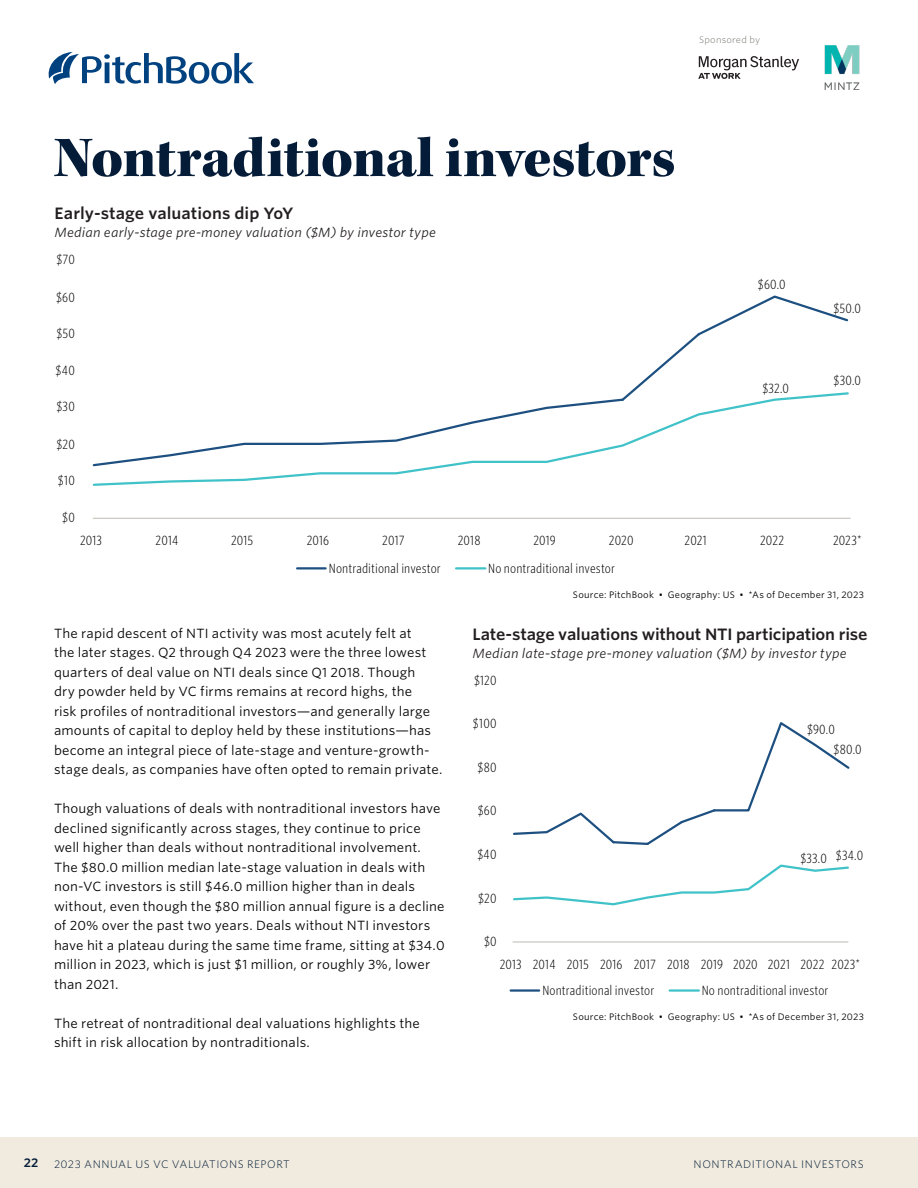
<style>
.page{position:relative;width:918px;height:1188px;background:#fff}
.page>*{position:absolute;margin:0;border:0;box-sizing:border-box;transform-origin:0 0}
.CR_H1{font:58.5px "Kepler Std Black Subh";letter-spacing:-.015em;color:#051c38}
.CR_Chart_title{font:600 15.75px "Whitney S Sm";letter-spacing:-.01em;color:#231f20}
.CR_Body_copy{font:12.75px/19.5px "Whitney S Sm";letter-spacing:.01em;color:#000}
.t1{font:300 12.75px/20.2px "Whitney Cond S Sm";letter-spacing:.005em;color:#000}
.CR_Chart_narrative_title{font:italic 12.75px "Whitney S Sm";letter-spacing:.01em;color:#231f20}
.t2{font:600 12px "Whitney S Sm";color:#051c38}
.CR_Footer_right{font:300 10.5px "Whitney S Sm";letter-spacing:.045em;color:#051c38}
.CR_Source_tag{font:9px "Whitney S Sm";letter-spacing:.025em;color:#000}
.t3{font:300 9px "Whitney S Sm";letter-spacing:.025em;color:#78766f}
</style>
<div class="page">
<div style="left:0;top:1137px;width:918px;height:51px;background:#f0ebde"></div>
<svg style="left:49px;top:52px;width:205px;height:32px"></svg>
<svg style="left:698px;top:56px;width:101px;height:23px"></svg>
<img style="left:824px;top:45px;width:36px;height:45px">
<hr style="left:513px;top:942px;width:335px;height:1px;background:#c0bcb2">
<svg style="left:513px;top:722px;width:337px;height:123px"></svg>
<svg style="left:513px;top:864px;width:336px;height:42px"></svg>
<hr style="left:511px;top:989px;width:28px;height:3px;background:#1d5080">
<hr style="left:670px;top:989px;width:29px;height:3px;background:#40c2c9">
<hr style="left:93px;top:518px;width:758px;height:1px;background:#c0bcb2">
<svg style="left:631px;top:295px;width:218px;height:96px"></svg>
<svg style="left:92px;top:391px;width:757px;height:95px"></svg>
<hr style="left:297px;top:567px;width:29px;height:3px;background:#1d5080">
<hr style="left:456px;top:567px;width:29px;height:3px;background:#40c2c9">
<p class="t3" style="left:699px;top:34px;width:62px">Sponsored by</p>
<p class="CR_H1" style="left:54px;top:124px;width:623px">Nontraditional investors</p>
<p class="CR_Chart_title" style="left:55px;top:202px;width:241px">Early-stage valuations dip YoY</p>
<p class="CR_Chart_narrative_title" style="left:55px;top:223px;width:383px">Median early-stage pre-money valuation ($M) by investor type</p>
<p class="t1" style="left:57px;top:249px;width:20px">$70</p>
<p class="t1" style="left:56px;top:286px;width:20px">$60</p>
<p class="t1" style="left:56px;top:322px;width:20px">$50</p>
<p class="t1" style="left:56px;top:360px;width:21px">$40</p>
<p class="t1" style="left:57px;top:396px;width:20px">$30</p>
<p class="t1" style="left:56px;top:434px;width:20px">$20</p>
<p class="t1" style="left:58px;top:470px;width:18px">$10</p>
<p class="t1" style="left:62px;top:507px;width:14px">$0</p>
<p class="t1" style="left:758px;top:274px;width:29px">$60.0</p>
<p class="t1" style="left:762px;top:377px;width:28px">$32.0</p>
<p class="t1" style="left:834px;top:298px;width:29px">$50.0</p>
<p class="t1" style="left:834px;top:370px;width:29px">$30.0</p>
<p class="t1" style="left:80px;top:530px;width:23px">2013</p>
<p class="t1" style="left:156px;top:530px;width:24px">2014</p>
<p class="t1" style="left:231px;top:530px;width:24px">2015</p>
<p class="t1" style="left:307px;top:530px;width:24px">2016</p>
<p class="t1" style="left:382px;top:530px;width:24px">2017</p>
<p class="t1" style="left:458px;top:530px;width:24px">2018</p>
<p class="t1" style="left:533px;top:530px;width:24px">2019</p>
<p class="t1" style="left:609px;top:530px;width:26px">2020</p>
<p class="t1" style="left:685px;top:530px;width:24px">2021</p>
<p class="t1" style="left:760px;top:530px;width:26px">2022</p>
<p class="t1" style="left:833px;top:530px;width:30px">2023*</p>
<p class="t1" style="left:329px;top:557px;width:113px">Nontraditional investor</p>
<p class="t1" style="left:488px;top:557px;width:128px">No nontraditional investor</p>
<p class="CR_Body_copy" style="left:54px;top:623px;width:390px">The rapid descent of NTI activity was most acutely felt at<br>the later stages. Q2 through Q4 2023 were the three lowest quarters of deal value on NTI deals since Q1 2018. Though<br>dry powder held by VC firms remains at record highs, the<br>risk profiles of nontraditional investors—and generally large amounts of capital to deploy held by these institutions—has become an integral piece of late-stage and venture-growth&shy;stage deals, as companies have often opted to remain private.</p>
<p class="CR_Body_copy" style="left:54px;top:799px;width:392px">Though valuations of deals with nontraditional investors have declined significantly across stages, they continue to price well higher than deals without nontraditional involvement.<br>The $80.0 million median late-stage valuation in deals with non-VC investors is still $46.0 million higher than in deals without, even though the $80 million annual figure is a decline of 20% over the past two years. Deals without NTI investors have hit a plateau during the same time frame, sitting at $34.0 million in 2023, which is just $1 million, or roughly 3%, lower than 2021.</p>
<p class="CR_Body_copy" style="left:54px;top:1013px;width:367px">The retreat of nontraditional deal valuations highlights the shift in risk allocation by nontraditionals.</p>
<p class="CR_Source_tag" style="left:573px;top:588px;width:293px">Source: PitchBook • Geography: US • *As of December 31, 2023</p>
<p class="CR_Chart_title" style="left:472px;top:624px;width:397px">Late-stage valuations without NTI participation rise</p>
<p class="CR_Chart_narrative_title" style="left:472px;top:645px;width:376px">Median late-stage pre-money valuation ($M) by investor type</p>
<p class="t1" style="left:474px;top:669px;width:24px">$120</p>
<p class="t1" style="left:473px;top:713px;width:25px">$100</p>
<p class="t1" style="left:478px;top:757px;width:20px">$80</p>
<p class="t1" style="left:478px;top:800px;width:20px">$60</p>
<p class="t1" style="left:477px;top:844px;width:21px">$40</p>
<p class="t1" style="left:478px;top:887px;width:20px">$20</p>
<p class="t1" style="left:484px;top:931px;width:14px">$0</p>
<p class="t1" style="left:834px;top:719px;width:30px;text-indent:-26px">$90.0 $80.0</p>
<p class="t1" style="left:800px;top:846px;width:64px">$33.0 $34.0</p>
<p class="t1" style="left:542px;top:951px;width:319px;line-height:25.7px;text-indent:-43px">2013 2014 2015 2016 2017 2018 2019 2020 2021 2022 2023*<br>Nontraditional investor</p>
<p class="t1" style="left:702px;top:979px;width:128px">No nontraditional investor</p>
<p class="CR_Source_tag" style="left:573px;top:1010px;width:293px">Source: PitchBook • Geography: US • *As of December 31, 2023</p>
<p class="t2" style="left:24px;top:1154px;width:16px">22</p>
<p class="CR_Footer_right" style="left:54px;top:1156px;width:237px">2023 ANNUAL US VC VALUATIONS REPORT</p>
<p class="CR_Footer_right" style="left:694px;top:1157px;width:172px">NONTRADITIONAL INVESTORS</p>
</div>
